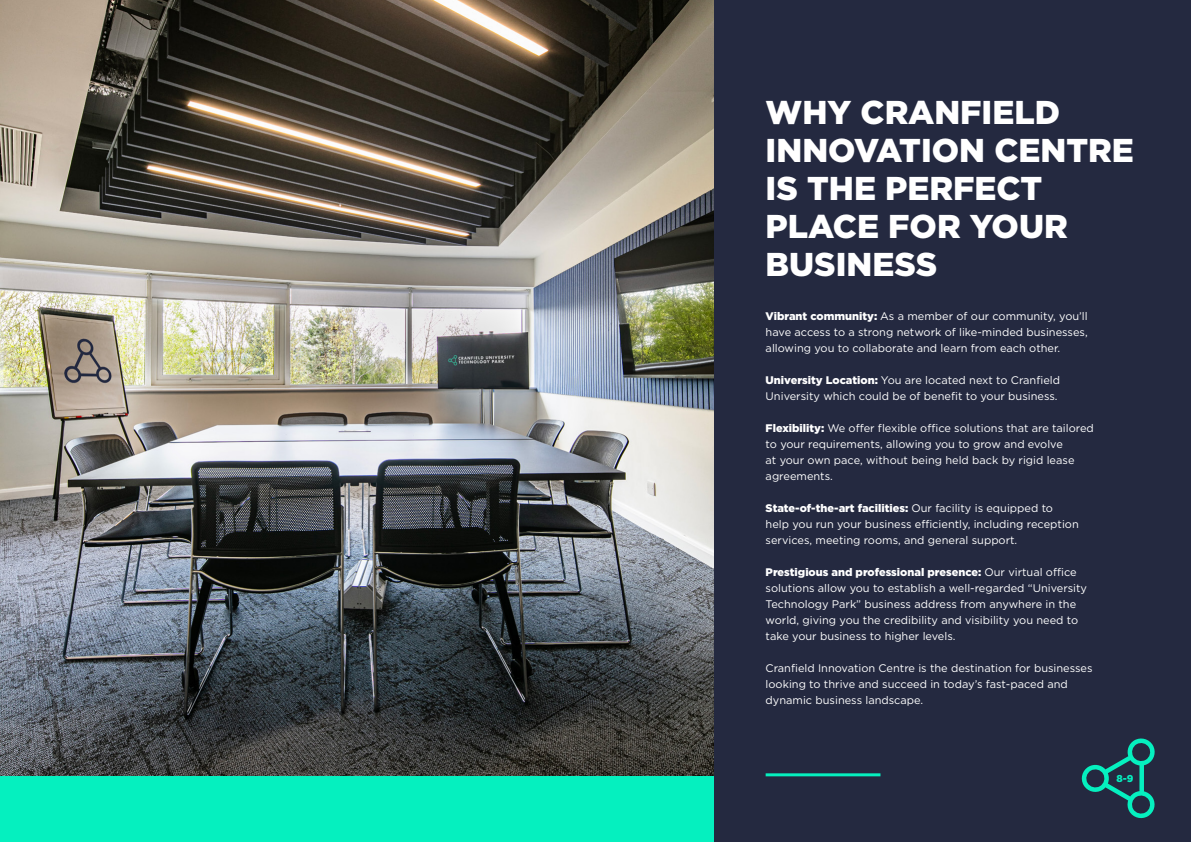
<style>
.page{position:relative;width:1191px;height:842px;background:#fff}
.page>*{position:absolute;margin:0;border:0;box-sizing:border-box;transform-origin:0 0}
.t1{font:900 33px/38px "Gotham";color:#fff}
.t2{font:11px/16px "Gotham";color:#fff}
.t3{font:900 10px "Gotham";color:#05f0bf}
.s1{font-weight:900}
</style>
<div class="page">
<div style="left:595px;top:0;width:596px;height:842px;background:#242940"></div>
<img style="left:0;top:0;width:713px;height:776px">
<svg style="left:1081px;top:738px;width:74px;height:81px"></svg>
<div style="left:0;top:776px;width:713px;height:66px;background:#05f0bf"></div>
<hr style="left:765px;top:773px;width:115px;height:3px;background:#05f0bf">
<h1 class="t1" style="left:765px;top:92px;width:370px">WHY CRANFIELD<br>INNOVATION CENTRE<br>IS THE PERFECT<br>PLACE FOR YOUR<br>BUSINESS</h1>
<p class="t2" style="left:765px;top:308px;width:324px;text-align:justify"><span class="s1">Vibrant community:</span> As a member of our community, you’ll have access to a strong network of like-minded businesses, allowing you to collaborate and learn from each other.</p>
<p class="t2" style="left:765px;top:372px;width:296px"><span class="s1">University Location:</span> You are located next to Cranfield<br>University which could be of benefit to your business.</p>
<p class="t2" style="left:765px;top:420px;width:330px"><span class="s1">Flexibility:</span> We offer flexible office solutions that are tailored to your requirements, allowing you to grow and evolve<br>at your own pace, without being held back by rigid lease agreements.</p>
<p class="t2" style="left:765px;top:500px;width:315px"><span class="s1">State-of-the-art facilities:</span> Our facility is equipped to help you run your business efficiently, including reception services, meeting rooms, and general support.</p>
<p class="t2" style="left:765px;top:564px;width:323px"><span class="s1">Prestigious and professional presence:</span> Our virtual office solutions allow you to establish a well-regarded “University Technology Park” business address from anywhere in the world, giving you the credibility and visibility you need to take your business to higher levels.</p>
<p class="t2" style="left:765px;top:660px;width:328px">Cranfield Innovation Centre is the destination for businesses looking to thrive and succeed in today’s fast-paced and dynamic business landscape.</p>
<p class="t3" style="left:1116px;top:773px;width:18px">8-9</p>
</div>
